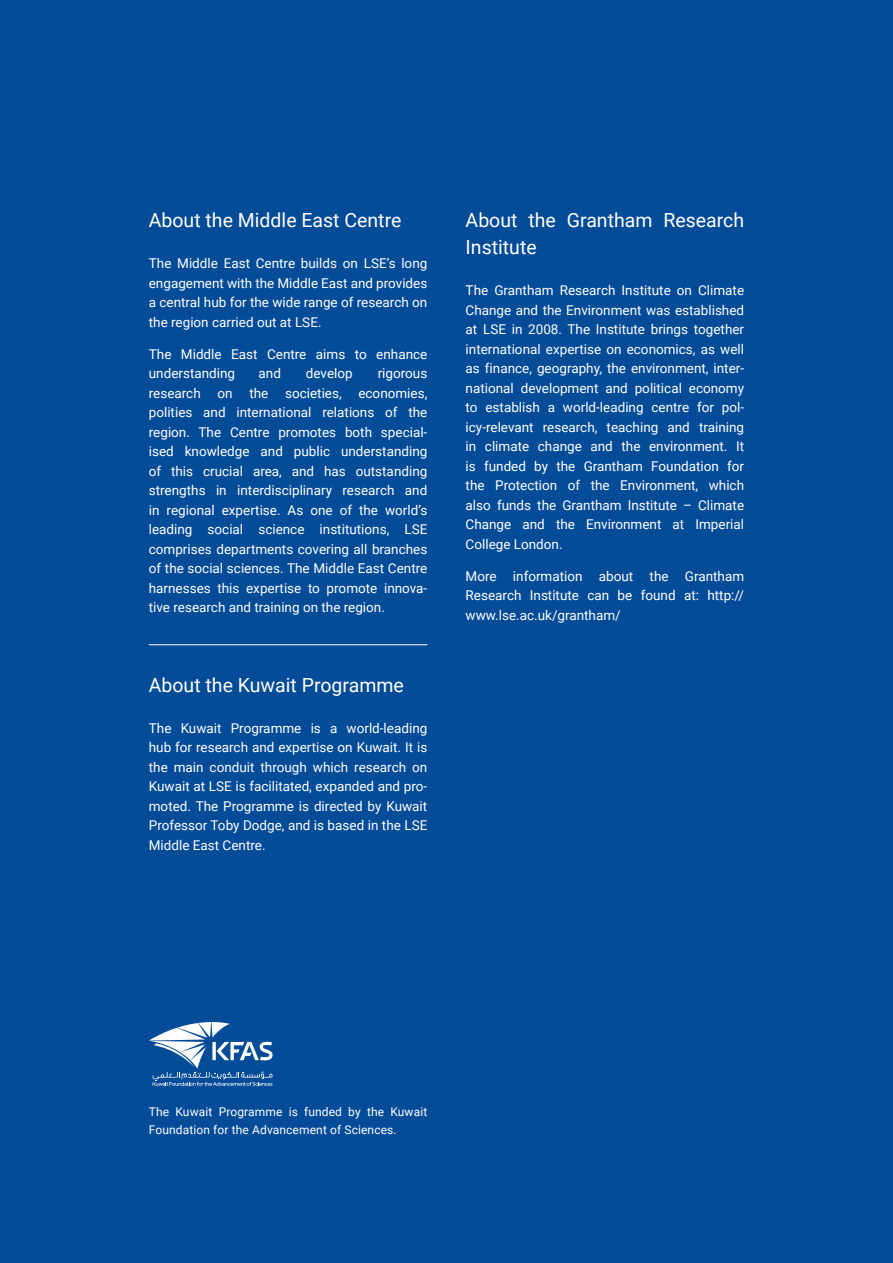
<style>
.page{position:relative;width:893px;height:1263px;background:#044b98}
.page>*{position:absolute;margin:0;border:0;box-sizing:border-box;transform-origin:0 0}
.t1{font:19.5px/27px "Roboto";color:#fff}
.t2{font:13.5px/19.5px "Roboto";color:#fff;text-align:justify}
.t3{font:12px/18px "Roboto";letter-spacing:.01em;color:#fff}
</style>
<div class="page">
<hr style="left:149px;top:644px;width:278px;height:1px;background:#fff">
<svg style="left:149px;top:1022px;width:124px;height:64px"></svg>
<h1 class="t1" style="left:149px;top:208px;width:254px">About the Middle East Centre</h1>
<p class="t2" style="left:149px;top:255px;width:280px">The Middle East Centre builds on LSE’s long engagement with the Middle East and provides a central hub for the wide range of research on the region carried out at LSE.</p>
<p class="t2" style="left:149px;top:345px;width:280px">The Middle East Centre aims to enhance understanding</p>
<p class="t2" style="left:259px;top:365px;width:24px">and</p>
<p class="t2" style="left:306px;top:365px;width:48px">develop</p>
<p class="t2" style="left:149px;top:365px;width:280px;text-indent:229px">rigorous research on the societies, economies, polities and international relations of the region. The Centre promotes both special&shy;ised knowledge and public understanding of this crucial area, and has outstanding strengths in interdisciplinary research and in regional expertise. As one of the world’s leading social science institutions, LSE comprises departments covering all branches of the social sciences. The Middle East Centre harnesses this expertise to promote innova&shy;tive research and training on the region.</p>
<h1 class="t1" style="left:149px;top:673px;width:257px">About the Kuwait Programme</h1>
<p class="t2" style="left:149px;top:719px;width:280px">The Kuwait Programme is a world-leading hub for research and expertise on Kuwait. It is the main conduit through which research on Kuwait at LSE is facilitated, expanded and pro&shy;moted. The Programme is directed by Kuwait Professor Toby Dodge, and is based in the LSE Middle East Centre.</p>
<h1 class="t1" style="left:466px;top:208px;width:280px">About the Grantham Research<br>Institute</h1>
<p class="t2" style="left:466px;top:282px;width:280px">The Grantham Research Institute on Climate Change and the Environment was established at LSE in 2008. The Institute brings together international expertise on economics, as well as finance, geography, the environment, inter&shy;national development and political economy to establish a world-leading centre for pol&shy;icy-relevant research, teaching and training in climate change and the environment. It is funded by the Grantham Foundation for the Protection of the Environment, which also funds the Grantham Institute – Climate Change and the Environment at Imperial College London.</p>
<p class="t2" style="left:466px;top:567px;width:280px">More information about the Grantham Research Institute can be found at: http:// www.lse.ac.uk/grantham/</p>
<p class="t3" style="left:149px;top:1104px;width:280px">The Kuwait Programme is funded by the Kuwait<br>Foundation for the Advancement of Sciences.</p>
</div>
